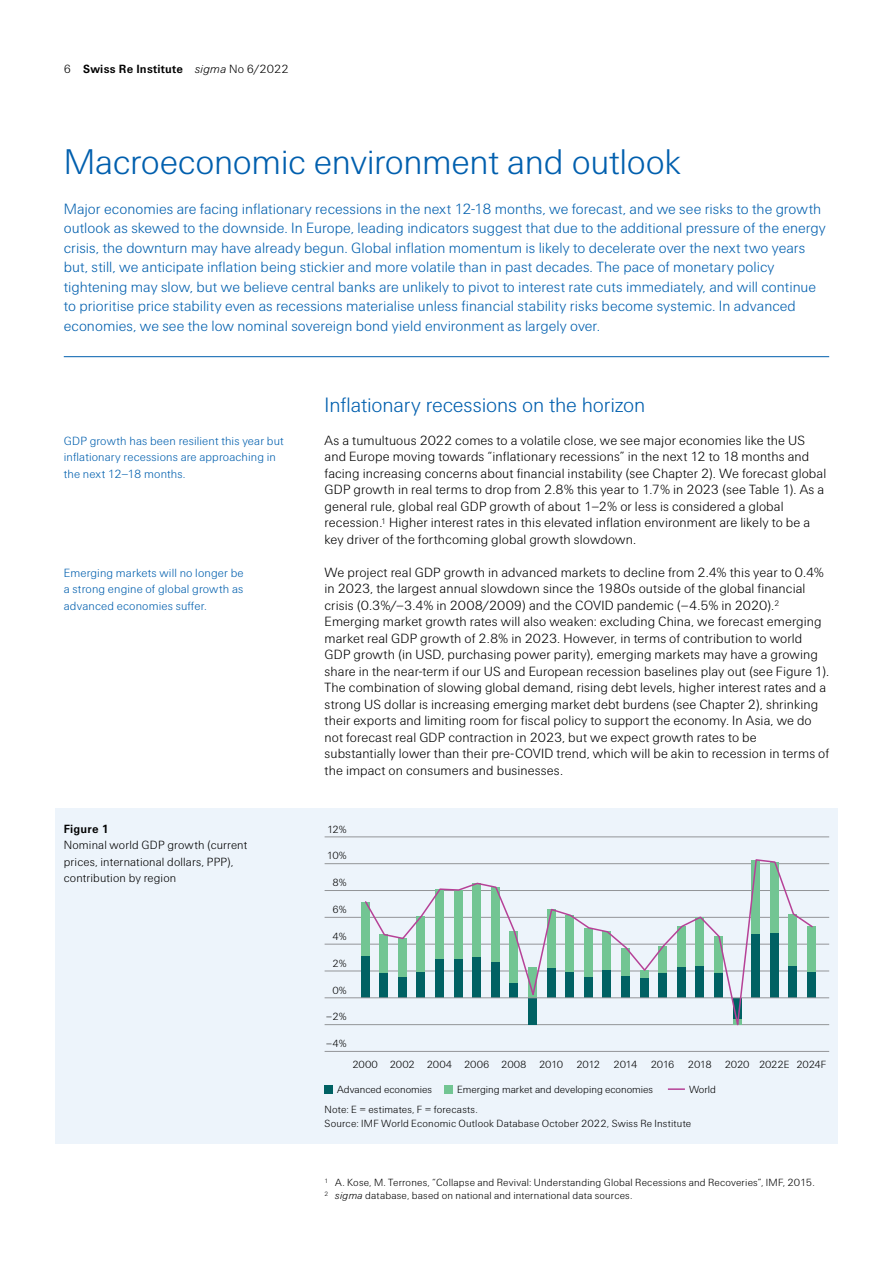
<style>
.page{position:relative;width:893px;height:1263px;background:#fff}
.page>*{position:absolute;margin:0;border:0;box-sizing:border-box;transform-origin:0 0}
.t1{font:300 36px "Swiss Re Sans OT";letter-spacing:-.01em;color:#005fae}
.t2{font:300 21px "Swiss Re Sans OT";letter-spacing:-.005em;color:#005fae}
.t3{font:300 15px/19.5px "Swiss Re Sans OT";color:#005fae}
.t4{font:300 13.5px/16.5px "Swiss Re Sans OT";letter-spacing:.005em;color:#000}
.t5{font:300 12px/16.5px "Swiss Re Sans OT";letter-spacing:.01em;color:#005fae}
.t6{font:300 12px/16.5px "Swiss Re Sans OT";letter-spacing:.01em;color:#000}
.t7{font:700 12px "Swiss Re Sans OT";letter-spacing:.02em;color:#000}
.t8{font:300 10.5px/13.5px "Swiss Re Sans OT";letter-spacing:.015em;color:#000}
.t9{font:300 10.5px "Swiss Re Sans OT";letter-spacing:-.01em;color:#000}
.t10{font:300 10.5px "Swiss Re Sans OT";letter-spacing:-.025em;color:#000}
.s1{font-weight:300}
.s2{font-weight:300;font-style:italic}
.s3{font-style:italic}
</style>
<div class="page">
<hr style="left:64px;top:356px;width:765px;height:1px;background:#005fae">
<div style="left:55px;top:808px;width:783px;height:335px;background:#edf4fb"></div>
<hr style="left:325px;top:837px;width:504px;height:1px;background:#939598">
<hr style="left:325px;top:863px;width:504px;height:1px;background:#939598">
<hr style="left:325px;top:890px;width:504px;height:1px;background:#939598">
<hr style="left:325px;top:917px;width:504px;height:1px;background:#939598">
<hr style="left:325px;top:971px;width:504px;height:1px;background:#939598">
<hr style="left:325px;top:1024px;width:504px;height:1px;background:#939598">
<hr style="left:325px;top:1051px;width:504px;height:1px;background:#939598">
<hr style="left:325px;top:944px;width:504px;height:1px;background:#939598">
<div style="left:361px;top:955px;width:8px;height:43px;background:#006163"></div>
<div style="left:361px;top:902px;width:8px;height:53px;background:#72c593"></div>
<div style="left:807px;top:972px;width:9px;height:26px;background:#006163"></div>
<div style="left:807px;top:927px;width:9px;height:45px;background:#72c593"></div>
<hr style="left:325px;top:997px;width:504px;height:1px;background:#939598">
<svg style="left:364px;top:859px;width:450px;height:167px"></svg>
<svg style="left:668px;top:1088px;width:17px;height:2px"></svg>
<div style="left:325px;top:1085px;width:8px;height:8px;background:#006163"></div>
<div style="left:444px;top:1085px;width:9px;height:8px;background:#72c593"></div>
<p class="t7" style="left:64px;top:62px;width:226px"><span class="s1">6</span> Swiss Re Institute <span class="s2">sigma</span> <span class="s1">No 6/2022</span></p>
<h1 class="t1" style="left:64px;top:142px;width:619px">Macroeconomic environment and outlook</h1>
<p class="t3" style="left:64px;top:199px;width:764px">Major economies are facing inflationary recessions in the next 12-18 months, we forecast, and we see risks to the growth outlook as skewed to the downside. In Europe, leading indicators suggest that due to the additional pressure of the energy crisis, the downturn may have already begun. Global inflation momentum is likely to decelerate over the next two years but, still, we anticipate inflation being stickier and more volatile than in past decades. The pace of monetary policy tightening may slow, but we believe central banks are unlikely to pivot to interest rate cuts immediately, and will continue to prioritise price stability even as recessions materialise unless financial stability risks become systemic. In advanced economies, we see the low nominal sovereign bond yield environment as largely over.</p>
<p class="t5" style="left:64px;top:433px;width:222px">GDP growth has been resilient this year but inflationary recessions are approaching in the next 12–18 months.</p>
<p class="t5" style="left:64px;top:565px;width:181px;text-align:justify">Emerging markets will no longer be a strong engine of global growth as advanced economies suffer.</p>
<p class="t7" style="left:64px;top:821px;width:47px">Figure 1</p>
<p class="t6" style="left:64px;top:837px;width:185px">Nominal world GDP growth (current prices, international dollars, PPP), contribution by region</p>
<h2 class="t2" style="left:325px;top:393px;width:322px">Inflationary recessions on the horizon</h2>
<p class="t4" style="left:325px;top:432px;width:503px">As a tumultuous 2022 comes to a volatile close, we see major economies like the US and Europe moving towards “inflationary recessions” in the next 12 to 18 months and facing increasing concerns about financial instability (see Chapter 2). We forecast global GDP growth in real terms to drop from 2.8% this year to 1.7% in 2023 (see Table 1). As a general rule, global real GDP growth of about 1–2% or less is considered a global recession.<sup>1</sup> Higher interest rates in this elevated inflation environment are likely to be a key driver of the forthcoming global growth slowdown.</p>
<p class="t4" style="left:325px;top:564px;width:506px">We project real GDP growth in advanced markets to decline from 2.4% this year to 0.4% in 2023, the largest annual slowdown since the 1980s outside of the global financial crisis (0.3%/–3.4% in 2008/2009) and the COVID pandemic (–4.5% in 2020).<sup>2<br></sup>Emerging market growth rates will also weaken: excluding China, we forecast emerging market real GDP growth of 2.8% in 2023. However, in terms of contribution to world GDP growth (in USD, purchasing power parity), emerging markets may have a growing share in the near-term if our US and European recession baselines play out (see Figure 1).<br>The combination of slowing global demand, rising debt levels, higher interest rates and a strong US dollar is increasing emerging market debt burdens (see Chapter 2), shrinking their exports and limiting room for fiscal policy to support the economy. In Asia, we do not forecast real GDP contraction in 2023, but we expect growth rates to be substantially lower than their pre-COVID trend, which will be akin to recession in terms of the impact on consumers and businesses.</p>
<p class="t8" style="left:327px;top:822px;width:21px">12%</p>
<p class="t8" style="left:327px;top:849px;width:21px">10%</p>
<p class="t8" style="left:332px;top:876px;width:16px">8%</p>
<p class="t8" style="left:332px;top:903px;width:16px">6%</p>
<p class="t8" style="left:332px;top:930px;width:16px">4%</p>
<p class="t8" style="left:332px;top:956px;width:16px">2%</p>
<p class="t8" style="left:332px;top:983px;width:16px">0%</p>
<p class="t8" style="left:326px;top:1010px;width:22px">–2%</p>
<p class="t8" style="left:326px;top:1037px;width:22px">–4%</p>
<p class="t9" style="left:352px;top:1058px;width:212px">2000 2002 2004 2006 2008 2010</p>
<p class="t8" style="left:576px;top:1058px;width:25px">2012</p>
<p class="t8" style="left:614px;top:1058px;width:25px">2014</p>
<p class="t8" style="left:651px;top:1058px;width:25px">2016</p>
<p class="t10" style="left:688px;top:1058px;width:140px">2018 2020 2022E 2024F</p>
<p class="t8" style="left:337px;top:1082px;width:96px">Advanced economies</p>
<p class="t8" style="left:457px;top:1082px;width:198px">Emerging market and developing economies</p>
<p class="t8" style="left:689px;top:1082px;width:28px">World</p>
<p class="t8" style="left:325px;top:1103px;width:368px">Note: E = estimates, F = forecasts.<br>Source: IMF World Economic Outlook Database October 2022, Swiss Re Institute</p>
<p class="t8" style="left:325px;top:1175px;width:492px"><sup>1</sup> A. Kose, M. Terrones, “Collapse and Revival: Understanding Global Recessions and Recoveries”, IMF, 2015.<br><sup>2</sup> <span class="s3">sigma</span> database, based on national and international data sources.</p>
</div>
